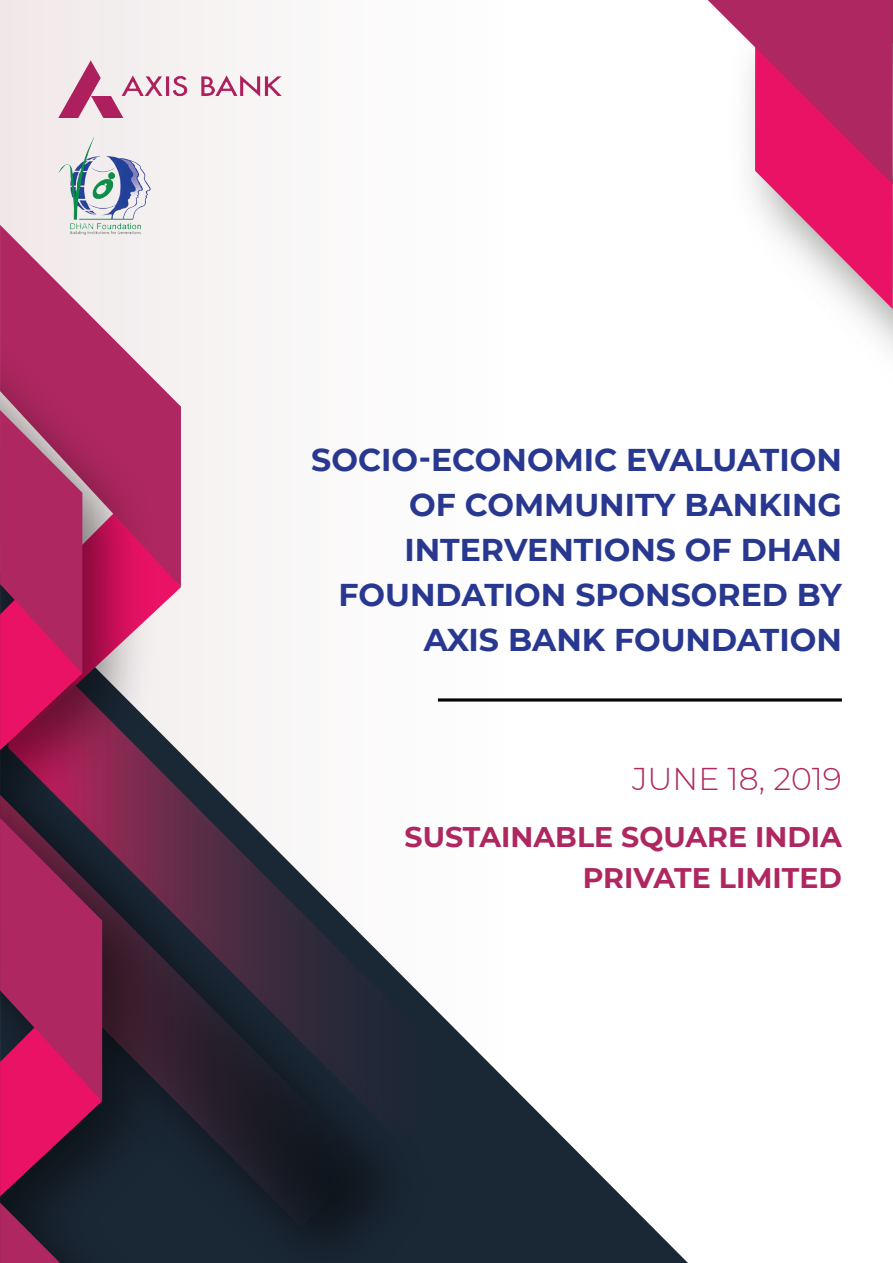
<style>
.page{position:relative;width:893px;height:1263px;background:#fff}
.page>*{position:absolute;margin:0;border:0;box-sizing:border-box;transform-origin:0 0}
.t1{font:700 31.5px/45px "Montserrat";color:#283890;text-align:right}
.t2{font:300 31.5px "Montserrat";color:#ae2760}
.t3{font:700 28.35px/41px "Montserrat";color:#ae2760;text-align:right}
</style>
<div class="page">
<div style="left:0;top:0;width:893px;height:1263px;background:linear-gradient(to right,#f3edee,#fff)"></div>
<svg style="left:454px;top:572px;width:234px;height:691px"></svg>
<img style="left:0;top:189px;width:454px;height:428px">
<svg style="left:0;top:410px;width:181px;height:207px;background:#b22c63"></svg>
<img style="left:625px;top:0;width:268px;height:652px">
<img style="left:0;top:617px;width:474px;height:646px">
<svg style="left:0;top:818px;width:102px;height:378px;background:#941f52"></svg>
<svg style="left:0;top:1202px;width:60px;height:61px;background:#5f2143"></svg>
<svg style="left:669px;top:0;width:224px;height:309px"></svg>
<hr style="left:438px;top:698px;width:404px;height:3px;background:#050504">
<img style="left:59px;top:136px;width:91px;height:98px">
<img style="left:58px;top:61px;width:224px;height:57px">
<p class="t1" style="left:311px;top:435px;width:532px">SOCIO-ECONOMIC EVALUATION<br>OF COMMUNITY BANKING<br>INTERVENTIONS OF DHAN<br>FOUNDATION SPONSORED BY<br>AXIS BANK FOUNDATION</p>
<p class="t2" style="left:632px;top:758px;width:211px">JUNE 18, 2019</p>
<p class="t3" style="left:405px;top:815px;width:439px">SUSTAINABLE SQUARE INDIA<br>PRIVATE LIMITED</p>
</div>
